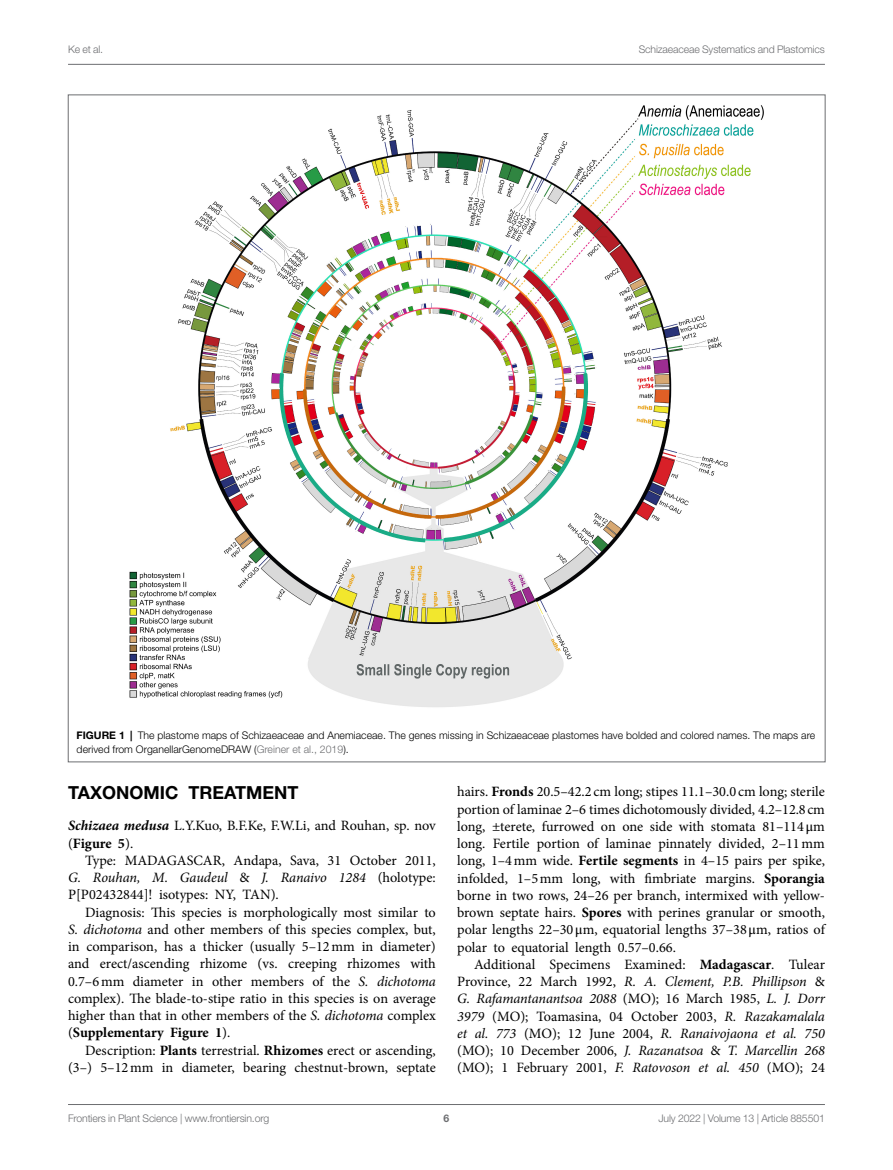
<style>
.page{position:relative;width:893px;height:1170px;background:#fff}
.page>*{position:absolute;margin:0;border:0;box-sizing:border-box;transform-origin:0 0}
.HEAD_1{font:700 18px "Helvetica Neue LT Std";color:#000}
.TEXT{font:14.25px/17.2px "Minion Pro";color:#000;text-align:justify}
.TEXT_FLUSH{font:14.25px/17.2px "Minion Pro";letter-spacing:-.005em;color:#000}
.FIG_LEG{font:300 10.5px/14.2px "Helvetica Neue LT Std";color:#000}
.t1{font:300 10.5px "Helvetica Neue LT Std";letter-spacing:-.015em;color:#6d6e71}
.t2{font:700 10.5px "Helvetica Neue LT Std";color:#6d6e71}
.s1{font-weight:700}
.s2{color:#6d6e71}
.s3{font-weight:700;font-style:italic}
.s4{font-style:italic}
.s5{font-family:"STIX General"}
</style>
<div class="page">
<hr style="left:68px;top:64px;width:757px;height:1px;background:#6d6e71">
<hr style="left:68px;top:1104px;width:757px;height:1px;background:#6d6e71">
<img style="left:129px;top:105px;width:635px;height:602px">
<p class="t1" style="left:68px;top:42px;width:37px">Ke et al.</p>
<p class="t1" style="left:639px;top:42px;width:188px">Schizaeaceae Systematics and Plastomics</p>
<p class="FIG_LEG" style="left:77px;top:728px;width:740px"><span class="s1">FIGURE 1 |</span> The plastome maps of Schizaeaceae and Anemiaceae. The genes missing in Schizaeaceae plastomes have bolded and colored names. The maps are derived from OrganellarGenomeDRAW (<span class="s2">Greiner et al., 2019</span>).</p>
<p class="HEAD_1" style="left:68px;top:781px;width:232px">TAXONOMIC TREATMENT</p>
<p class="TEXT_FLUSH" style="left:68px;top:817px;width:369px"><span class="s3">Schizaea medusa</span> L.Y.Kuo, B.F.Ke, F.W.Li, and Rouhan, sp. nov (<span class="s1">Figure 5</span>).</p>
<p class="TEXT" style="left:68px;top:851px;width:369px;text-indent:17px">Type: MADAGASCAR, Andapa, Sava, 31 October 2011, <span class="s4">G. Rouhan, M. Gaudeul</span> &amp; <span class="s4">J. Ranaivo 1284</span> (holotype:<br>P[P02432844]! isotypes: NY, TAN).</p>
<p class="TEXT" style="left:68px;top:903px;width:369px;text-indent:17px">Diagnosis: This species is morphologically most similar to <span class="s4">S. dichotoma</span> and other members of this species complex, but, in comparison, has a thicker (usually 5–12mm in diameter) and erect/ascending rhizome (vs. creeping rhizomes with 0.7–6mm diameter in other members of the <span class="s4">S. dichotoma </span>complex). The blade-to-stipe ratio in this species is on average higher than that in other members of the <span class="s4">S. dichotoma</span> complex (<span class="s1">Supplementary Figure 1</span>).</p>
<p class="TEXT" style="left:68px;top:1041px;width:369px;text-align:right">Description: <span class="s1">Plants</span> terrestrial. <span class="s1">Rhizomes</span> erect or ascending, (3–) 5–12mm in diameter, bearing chestnut-brown, septate</p>
<p class="TEXT" style="left:457px;top:783px;width:369px">hairs. <span class="s1">Fronds</span> 20.5–42.2 cm long; stipes 11.1–30.0 cm long; sterile portion of laminae 2–6 times dichotomously divided, 4.2–12.8cm long, ±terete, furrowed on one side with stomata 81–114<span class="s5">μ</span>m long. Fertile portion of laminae pinnately divided, 2–11mm long, 1–4mm wide. <span class="s1">Fertile segments</span> in 4–15 pairs per spike, infolded, 1–5mm long, with fimbriate margins. <span class="s1">Sporangia </span>borne in two rows, 24–26 per branch, intermixed with yellow&shy;brown septate hairs. <span class="s1">Spores</span> with perines granular or smooth, polar lengths 22–30<span class="s5">μ</span>m, equatorial lengths 37–38<span class="s5">μ</span>m, ratios of polar to equatorial length 0.57–0.66.</p>
<p class="TEXT" style="left:457px;top:955px;width:369px;text-indent:17px">Additional Specimens Examined: <span class="s1">Madagascar</span>. Tulear Province, 22 March 1992, <span class="s4">R. A. Clement, P.B. Phillipson</span> &amp; <span class="s4">G. Rafamantanantsoa 2088</span> (MO); 16 March 1985, <span class="s4">L. J. Dorr 3979</span> (MO); Toamasina, 04 October 2003, <span class="s4">R. Razakamalala et al. 773</span> (MO); 12 June 2004, <span class="s4">R. Ranaivojaona et al. 750 </span>(MO); 10 December 2006, <span class="s4">J. Razanatsoa</span> &amp; <span class="s4">T. Marcellin 268 </span>(MO); 1 February 2001, <span class="s4">F. Ratovoson et al. 450</span> (MO); 24</p>
<p class="t1" style="left:68px;top:1111px;width:203px">Frontiers in Plant Science | www.frontiersin.org</p>
<p class="t2" style="left:444px;top:1111px;width:7px">6</p>
<p class="t1" style="left:658px;top:1111px;width:168px">July 2022 | Volume 13 | Article 885501</p>
</div>
